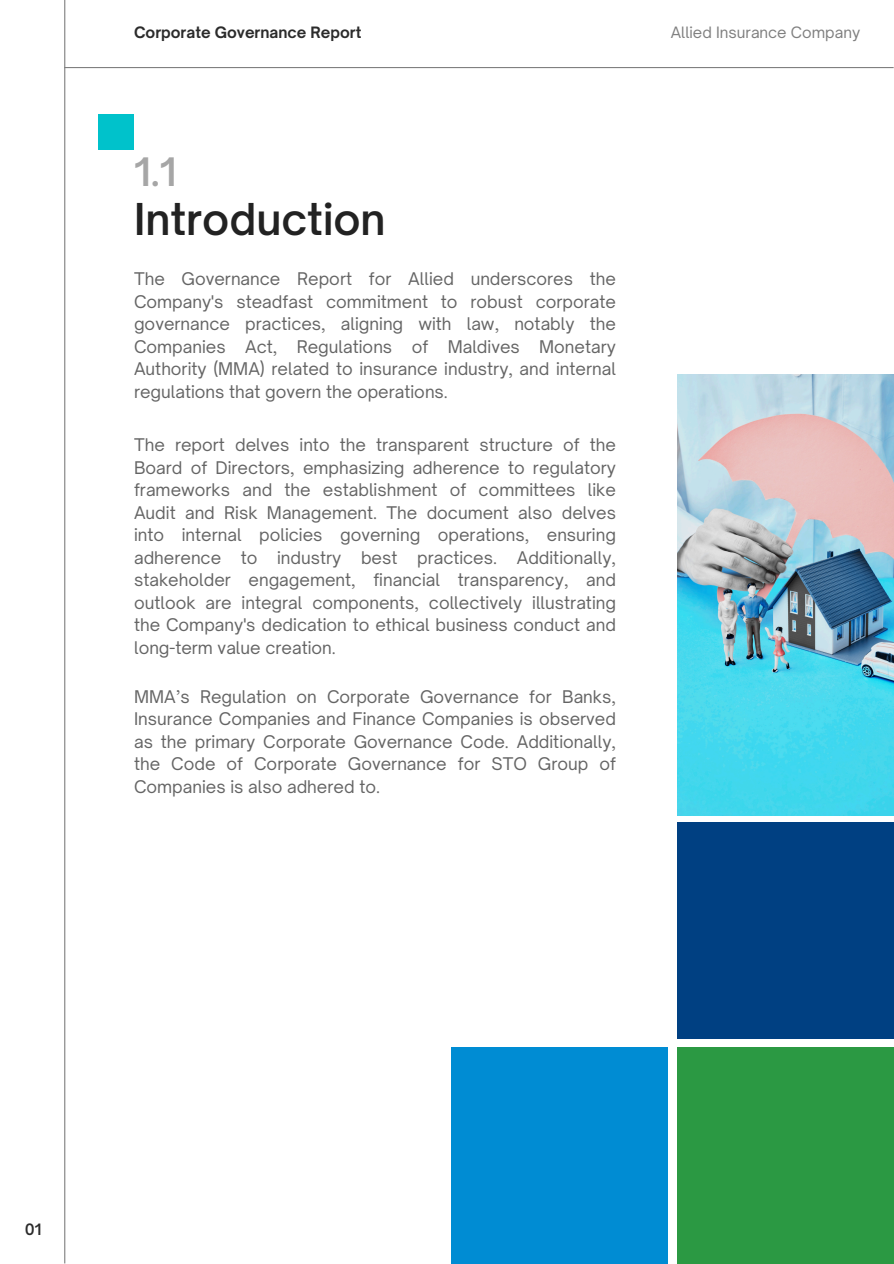
<style>
.page{position:relative;width:894px;height:1264px;background:#fff}
.page>*{position:absolute;margin:0;border:0;box-sizing:border-box;transform-origin:0 0}
.t1{font:600 42px "Open Sauce One";color:#222}
.t2{font:600 37.5px "Open Sauce One";color:#a6a6a6}
.t3{font:16.65px/22.5px "Open Sauce One";color:#222;text-align:justify}
.t4{font:700 15px "Open Sauce One";color:#2b2b2b}
.t5{font:15px "Open Sauce One";color:#808080}
.t6{font:600 15px "Open Sauce One";color:#2b2b2b}
</style>
<div class="page">
<img style="left:677px;top:374px;width:216px;height:441px">
<div style="left:451px;top:1046px;width:216px;height:217px;background:#008cd3"></div>
<div style="left:676px;top:1046px;width:217px;height:217px;background:#2b9943"></div>
<div style="left:676px;top:822px;width:217px;height:217px;background:#004082"></div>
<hr style="left:64px;top:0;width:1px;height:1263px;background:#808080">
<hr style="left:64px;top:67px;width:829px;height:1px;background:#808080">
<div style="left:99px;top:115px;width:35px;height:35px;background:#00c2cb"></div>
<h3 class="t4" style="left:134px;top:23px;width:229px">Corporate Governance Report</h3>
<p class="t5" style="left:670px;top:23px;width:191px">Allied Insurance Company</p>
<h1 class="t2" style="left:134px;top:148px;width:44px">1.1</h1>
<h1 class="t1" style="left:134px;top:193px;width:253px">Introduction</h1>
<p class="t3" style="left:134px;top:267px;width:483px">The Governance Report for Allied underscores the Company's steadfast commitment to robust corporate governance practices, aligning with law, notably the Companies Act, Regulations of Maldives Monetary Authority (MMA) related to insurance industry, and internal regulations that govern the operations.</p>
<p class="t3" style="left:134px;top:433px;width:483px">The report delves into the transparent structure of the Board of Directors, emphasizing adherence to regulatory frameworks and the establishment of committees like Audit and Risk Management. The document also delves into internal policies governing operations, ensuring adherence to industry best practices. Additionally, stakeholder engagement, financial transparency, and outlook are integral components, collectively illustrating the Company's dedication to ethical business conduct and long-term value creation.</p>
<p class="t3" style="left:134px;top:685px;width:483px">MMA’s Regulation on Corporate Governance for Banks, Insurance Companies and Finance Companies is observed as the primary Corporate Governance Code. Additionally, the Code of Corporate Governance for STO Group of Companies is also adhered to.</p>
<h2 class="t6" style="left:25px;top:1219px;width:18px">01</h2>
</div>
